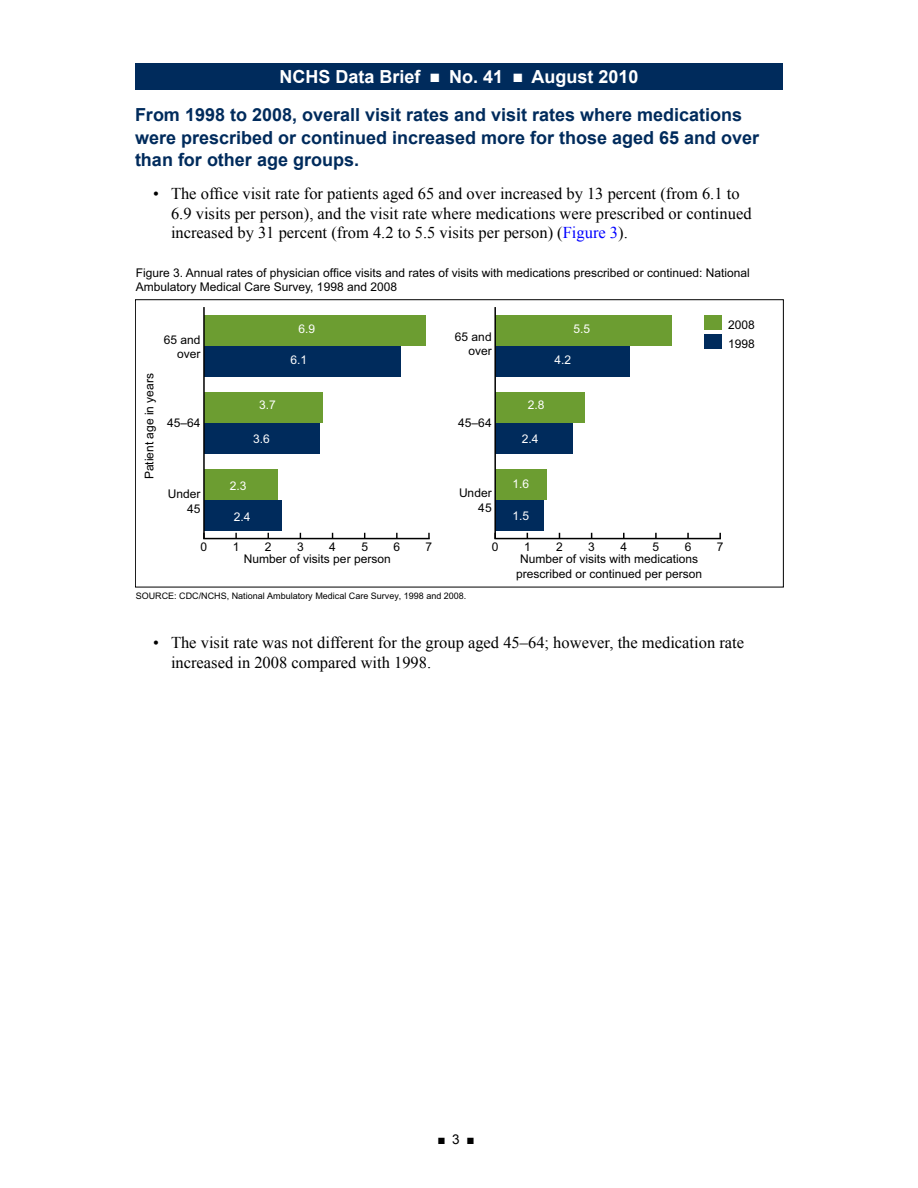
<style>
.page{position:relative;width:918px;height:1188px;background:#fff}
.page>*{position:absolute;margin:0;border:0;box-sizing:border-box;transform-origin:0 0}
.Heading_2{font:700 18px/22.5px "Arial";color:#002b5c}
.t1{font:700 18px "Arial";color:#fff}
.Basic__Bullets{font:16.5px/19.5px "Times New Roman";color:#000}
.t2{font:13.5px "Arial";color:#000}
.t3{font:12px/14.4px "Arial";color:#000;text-align:right}
.t4{font:12px "Arial";color:#fff}
.t5{font:9px "Arial";color:#000}
.s1{color:#00f}
</style>
<div class="page">
<div style="left:135px;top:63px;width:648px;height:27px;background:#002b5c"></div>
<hr style="left:204px;top:538px;width:225px;height:1px;background:#000">
<div style="left:204px;top:346px;width:196px;height:31px;background:#002b5c"></div>
<div style="left:204px;top:423px;width:116px;height:31px;background:#002b5c"></div>
<div style="left:204px;top:500px;width:77px;height:31px;background:#002b5c"></div>
<div style="left:204px;top:315px;width:222px;height:31px;background:#6c9d31"></div>
<div style="left:204px;top:392px;width:119px;height:31px;background:#6c9d31"></div>
<div style="left:204px;top:469px;width:74px;height:31px;background:#6c9d31"></div>
<hr style="left:495px;top:538px;width:225px;height:1px;background:#000">
<div style="left:495px;top:346px;width:135px;height:31px;background:#002b5c"></div>
<div style="left:495px;top:423px;width:77px;height:31px;background:#002b5c"></div>
<div style="left:495px;top:500px;width:48px;height:31px;background:#002b5c"></div>
<div style="left:495px;top:315px;width:177px;height:31px;background:#6c9d31"></div>
<div style="left:495px;top:392px;width:90px;height:31px;background:#6c9d31"></div>
<div style="left:495px;top:469px;width:52px;height:31px;background:#6c9d31"></div>
<div style="left:704px;top:315px;width:17px;height:15px;background:#6c9d31"></div>
<div style="left:704px;top:335px;width:17px;height:14px;background:#002b5c"></div>
<hr style="left:203px;top:307px;width:2px;height:232px;background:#000">
<hr style="left:494px;top:307px;width:2px;height:232px;background:#000">
<p class="t1" style="left:279px;top:65px;width:361px">NCHS Data Brief ■ No. 41 ■ August 2010</p>
<p class="Heading_2" style="left:135px;top:104px;width:626px">From 1998 to 2008, overall visit rates and visit rates where medications were prescribed or continued increased more for those aged 65 and over than for other age groups.</p>
<p class="Basic__Bullets" style="left:171px;top:184px;width:582px;text-indent:-18px">• The office visit rate for patients aged 65 and over increased by 13 percent (from 6.1 to<br>6.9 visits per person), and the visit rate where medications were prescribed or continued increased by 31 percent (from 4.2 to 5.5 visits per person) (<span class="s1">Figure 3</span>).</p>
<p class="t3" style="left:136px;top:266px;width:616px;text-align:left">Figure 3. Annual rates of physician office visits and rates of visits with medications prescribed or continued: National<br>Ambulatory Medical Care Survey, 1998 and 2008</p>
<p class="t3" style="left:143px;top:479px;width:108px;rotate:-90deg">Patient age in years</p>
<p class="t3" style="left:164px;top:334px;width:38px">65 and over</p>
<p class="t3" style="left:167px;top:417px;width:35px">45–64</p>
<p class="t3" style="left:168px;top:488px;width:34px">Under<br>45</p>
<p class="t4" style="left:259px;top:400px;width:18px">3.7</p>
<p class="t4" style="left:253px;top:434px;width:18px">3.6</p>
<p class="t4" style="left:230px;top:482px;width:18px">2.3</p>
<p class="t4" style="left:234px;top:512px;width:18px">2.4</p>
<p class="t4" style="left:298px;top:324px;width:18px">6.9</p>
<p class="t4" style="left:291px;top:356px;width:18px">6.1</p>
<p class="t3" style="left:455px;top:330px;width:38px">65 and over</p>
<p class="t3" style="left:458px;top:417px;width:35px">45–64</p>
<p class="t3" style="left:459px;top:487px;width:34px">Under<br>45</p>
<p class="t4" style="left:574px;top:324px;width:18px">5.5</p>
<p class="t4" style="left:555px;top:356px;width:18px">4.2</p>
<p class="t4" style="left:528px;top:400px;width:18px">2.8</p>
<p class="t4" style="left:522px;top:434px;width:18px">2.4</p>
<p class="t4" style="left:513px;top:480px;width:18px">1.6</p>
<p class="t4" style="left:513px;top:511px;width:18px">1.5</p>
<p class="t3" style="left:728px;top:316px;width:28px;line-height:19.5px;text-align:left">2008<br>1998</p>
<p class="t3" style="left:201px;top:541px;width:8px">0</p>
<p class="t3" style="left:233px;top:541px;width:8px">1</p>
<p class="t3" style="left:265px;top:541px;width:8px">2</p>
<p class="t3" style="left:297px;top:541px;width:8px">3</p>
<p class="t3" style="left:329px;top:541px;width:8px">4</p>
<p class="t3" style="left:361px;top:541px;width:8px">5</p>
<p class="t3" style="left:394px;top:541px;width:8px">6</p>
<p class="t3" style="left:426px;top:541px;width:8px">7</p>
<p class="t3" style="left:492px;top:541px;width:8px">0</p>
<p class="t3" style="left:524px;top:541px;width:8px">1</p>
<p class="t3" style="left:556px;top:541px;width:8px">2</p>
<p class="t3" style="left:588px;top:541px;width:8px">3</p>
<p class="t3" style="left:620px;top:541px;width:8px">4</p>
<p class="t3" style="left:653px;top:541px;width:8px">5</p>
<p class="t3" style="left:685px;top:541px;width:8px">6</p>
<p class="t3" style="left:717px;top:541px;width:8px">7</p>
<p class="t3" style="left:244px;top:553px;width:148px">Number of visits per person</p>
<p class="t3" style="left:516px;top:553px;width:188px;text-align:center">Number of visits with medications prescribed or continued per person</p>
<p class="t5" style="left:136px;top:593px;width:332px">SOURCE: CDC/NCHS, National Ambulatory Medical Care Survey, 1998 and 2008.</p>
<p class="Basic__Bullets" style="left:171px;top:633px;width:575px;text-indent:-18px">• The visit rate was not different for the group aged 45–64; however, the medication rate increased in 2008 compared with 1998.</p>
<p class="t2" style="left:437px;top:1130px;width:39px">■ 3 ■</p>
</div>
